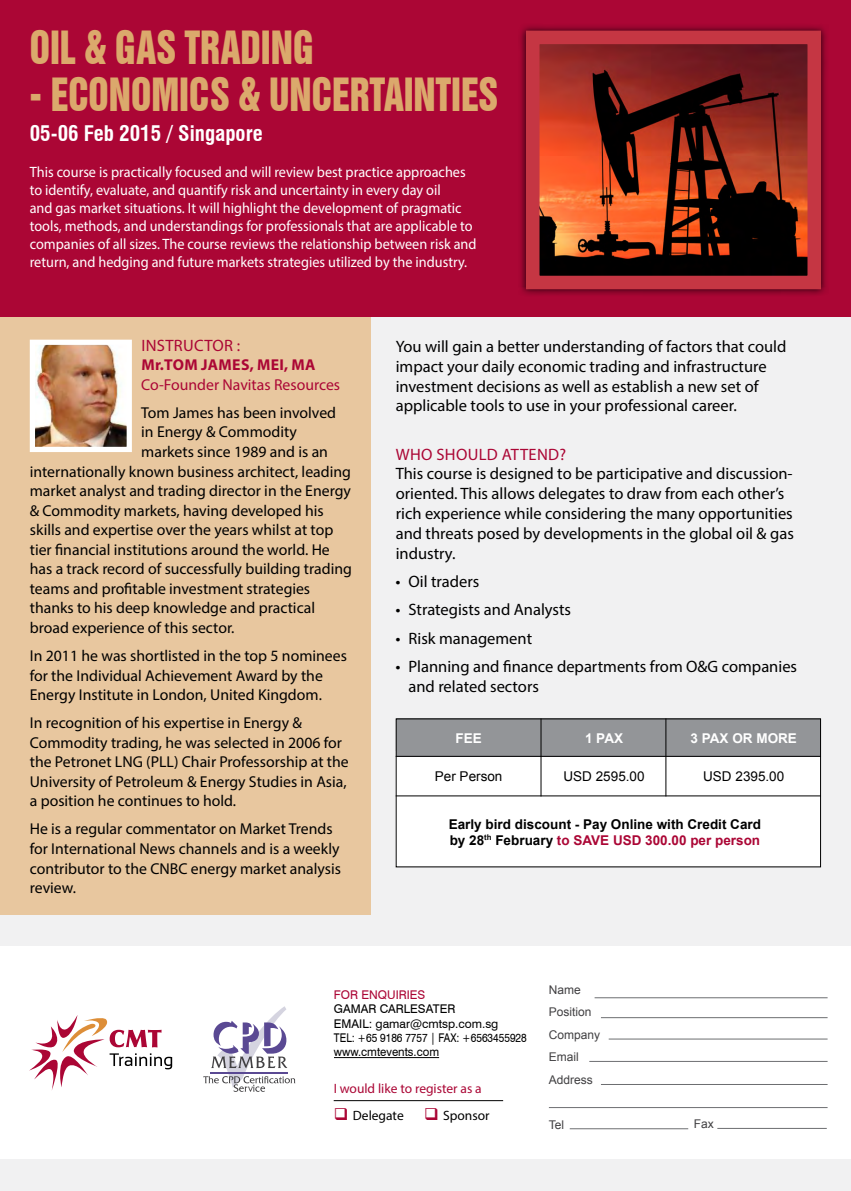
<style>
.page{position:relative;width:851px;height:1191px;background:#fff}
.page>*{position:absolute;margin:0;border:0;box-sizing:border-box;transform-origin:0 0}
.t1{font:42px "Swiss 921 BT Regular A";color:#dba96c;scale:.87 1}
.t2{font:700 condensed 21px "Swiss 721 BT";color:#fff}
.t3{font:16.5px/19.8px "Myriad Pro";color:#000}
.t4{font:16.5px "Myriad Pro";letter-spacing:.02em;color:#ab0635}
.t5{font:15.75px/19.5px "Myriad Pro";color:#000}
.t6{font:15.75px "Myriad Pro";color:#ab0635}
.t7{font:700 15.75px "Myriad Pro";letter-spacing:.02em;color:#ab0635}
.t8{font:15px/18px "Myriad Pro";color:#fff;scale:.95 1}
.t9{font:700 13.5px/16.2px "Arial";color:#000}
.t10{font:13.5px "Arial";color:#000}
.t11{font:13.5px "Myriad Pro";color:#ab0635}
.t12{font:13.5px "Myriad Pro";color:#000}
.t13{font:700 13.5px "Arial";color:#fff}
.t14{font:12px/14.4px "Swiss 721 BT";color:#000}
.t15{font:12px/22.5px "Arial";color:#414042}
.t16{font:12px "Swiss 721 BT";color:#ab0635}
.s1{font-family:"Arial";font-weight:700;font-size:12.75px}
.s2{color:#ab0635}
</style>
<div class="page">
<div style="left:0;top:0;width:850px;height:1191px;background:#f1f1f2"></div>
<div style="left:0;top:316px;width:370px;height:598px;background:#e8c79f"></div>
<div style="left:0;top:0;width:850px;height:316px;background:#ab0635"></div>
<img style="left:36px;top:346px;width:90px;height:100px">
<div style="left:30px;top:340px;width:102px;height:112px;border:5px solid #fff"></div>
<div style="left:0;top:946px;width:850px;height:213px;background:#fff"></div>
<svg style="left:29px;top:1015px;width:143px;height:75px"></svg>
<hr style="left:569px;top:1128px;width:119px;height:1px;background:#6d6e71">
<hr style="left:594px;top:997px;width:233px;height:1px;background:#6d6e71">
<hr style="left:601px;top:1017px;width:226px;height:1px;background:#6d6e71">
<hr style="left:608px;top:1038px;width:219px;height:1px;background:#6d6e71">
<hr style="left:589px;top:1061px;width:238px;height:1px;background:#6d6e71">
<hr style="left:601px;top:1084px;width:226px;height:1px;background:#6d6e71">
<hr style="left:549px;top:1107px;width:278px;height:1px;background:#6d6e71">
<hr style="left:717px;top:1128px;width:109px;height:1px;background:#6d6e71">
<svg style="left:203px;top:1006px;width:92px;height:85px"></svg>
<hr style="left:334px;top:1057px;width:105px;height:1px;background:#000">
<hr style="left:333px;top:1100px;width:170px;height:1px;background:#000">
<div style="left:518px;top:23px;width:310px;height:274px;background:#000;opacity:.75"></div>
<img style="left:541px;top:46px;width:264px;height:228px">
<div style="left:526px;top:31px;width:294px;height:258px;border:14px solid #c53643"></div>
<div style="left:395px;top:750px;width:425px;height:115px;background:#fff"></div>
<div style="left:395px;top:718px;width:146px;height:39px;background:#939598"></div>
<div style="left:666px;top:718px;width:154px;height:39px;background:#939598"></div>
<div style="left:541px;top:718px;width:125px;height:39px;background:#939598"></div>
<hr style="left:395px;top:795px;width:425px;height:1px;background:#000">
<hr style="left:395px;top:756px;width:425px;height:1px;background:#000">
<hr style="left:540px;top:718px;width:1px;height:78px;background:#000">
<hr style="left:665px;top:718px;width:1px;height:78px;background:#000">
<h1 class="t1" style="left:30px;top:20px;width:324px">OIL &amp; GAS TRADING</h1>
<h1 class="t1" style="left:30px;top:67px;width:539px">- ECONOMICS &amp; UNCERTAINTIES</h1>
<h2 class="t2" style="left:30px;top:121px;width:234px">05-06 Feb 2015 / Singapore</h2>
<p class="t8" style="left:30px;top:162px;width:471px">This course is practically focused and will review best practice approaches to identify, evaluate, and quantify risk and uncertainty in every day oil<br>and gas market situations. It will highlight the development of pragmatic tools, methods, and understandings for professionals that are applicable to companies of all sizes. The course reviews the relationship between risk and return, and hedging and future markets strategies utilized by the industry.</p>
<p class="t4" style="left:141px;top:335px;width:100px">Instructor :</p>
<p class="t7" style="left:141px;top:356px;width:175px">MR.TOM JAMES, MEI, MA</p>
<p class="t6" style="left:141px;top:375px;width:200px">Co-Founder Navitas Resources</p>
<p class="t5" style="left:141px;top:402px;width:196px">Tom James has been involved</p>
<p class="t5" style="left:141px;top:422px;width:157px">in Energy &amp; Commodity</p>
<p class="t5" style="left:141px;top:442px;width:188px">markets since 1989 and is an</p>
<p class="t5" style="left:30px;top:461px;width:322px">internationally known business architect, leading</p>
<p class="t5" style="left:30px;top:481px;width:322px">market analyst and trading director in the Energy</p>
<p class="t5" style="left:30px;top:500px;width:295px">&amp; Commodity markets, having developed his</p>
<p class="t5" style="left:30px;top:520px;width:305px">skills and expertise over the years whilst at top</p>
<p class="t5" style="left:30px;top:539px;width:301px">tier financial institutions around the world. He</p>
<p class="t5" style="left:30px;top:559px;width:323px">has a track record of successfully building trading</p>
<p class="t5" style="left:30px;top:578px;width:282px">teams and profitable investment strategies</p>
<p class="t5" style="left:30px;top:598px;width:287px">thanks to his deep knowledge and practical</p>
<p class="t5" style="left:30px;top:617px;width:206px">broad experience of this sector.</p>
<p class="t5" style="left:30px;top:646px;width:318px">In 2011 he was shortlisted in the top 5 nominees for the Individual Achievement Award by the<br>Energy Institute in London, United Kingdom.</p>
<p class="t5" style="left:30px;top:713px;width:320px">In recognition of his expertise in Energy &amp; Commodity trading, he was selected in 2006 for the Petronet LNG (PLL) Chair Professorship at the University of Petroleum &amp; Energy Studies in Asia, a position he continues to hold.</p>
<p class="t5" style="left:30px;top:819px;width:313px">He is a regular commentator on Market Trends for International News channels and is a weekly contributor to the CN BC energy market analysis review.</p>
<p class="t3" style="left:395px;top:336px;width:392px">You will gain a better understanding of factors that could impact your daily economic trading and infrastructure investment decisions as well as establish a new set of applicable tools to use in your professional career.</p>
<p class="t4" style="left:396px;top:444px;width:172px">Who should attend?</p>
<p class="t3" style="left:395px;top:464px;width:399px">This course is designed to be participative and discussion&shy;oriented. This allows delegates to draw from each other’s rich experience while considering the many opportunities and threats posed by developments in the global oil &amp; gas industry.</p>
<p class="t3" style="left:395px;top:571px;width:85px"><span class="s1">•</span> Oil traders</p>
<p class="t3" style="left:395px;top:599px;width:177px"><span class="s1">•</span> Strategists and Analysts</p>
<p class="t3" style="left:395px;top:628px;width:138px"><span class="s1">•</span> Risk management</p>
<p class="t3" style="left:408px;top:656px;width:390px;text-indent:-13px"><span class="s1">•</span> Planning and finance departments from O&amp;G companies and related sectors</p>
<p class="t13" style="left:690px;top:729px;width:106px">3 Pax or more</p>
<p class="t10" style="left:703px;top:767px;width:83px">USD 2395.00</p>
<p class="t13" style="left:585px;top:729px;width:40px">1 Pax</p>
<p class="t10" style="left:563px;top:767px;width:83px">USD 2595.00</p>
<p class="t13" style="left:455px;top:729px;width:28px">Fee</p>
<p class="t10" style="left:435px;top:767px;width:69px">Per Person</p>
<p class="t9" style="left:448px;top:816px;width:314px">Early bird discount - Pay Online with Credit Card by 28<sup>th</sup> February <span class="s2">to SAVE USD 300.00 per person</span></p>
<p class="t16" style="left:334px;top:987px;width:93px">FOR enquiries</p>
<p class="t14" style="left:334px;top:1001px;width:194px">Gamar Car lesater<br>Email: gamar@cmtsp.com.sg<br>Tel: +65 9186 7757 | Fax: +6563455928 www.cmtevents.com</p>
<p class="t11" style="left:333px;top:1080px;width:150px">I would like to register as a</p>
<p class="t12" style="left:334px;top:1106px;width:157px"><span class="s2">❑</span> Delegate <span class="s2">❑</span> Sponsor</p>
<p class="t15" style="left:549px;top:978px;width:53px">Name<br>Position<br>Company<br>Email<br>Address</p>
<p class="t15" style="left:549px;top:1113px;width:17px">Tel</p>
<p class="t15" style="left:693px;top:1112px;width:22px">Fax</p>
</div>
